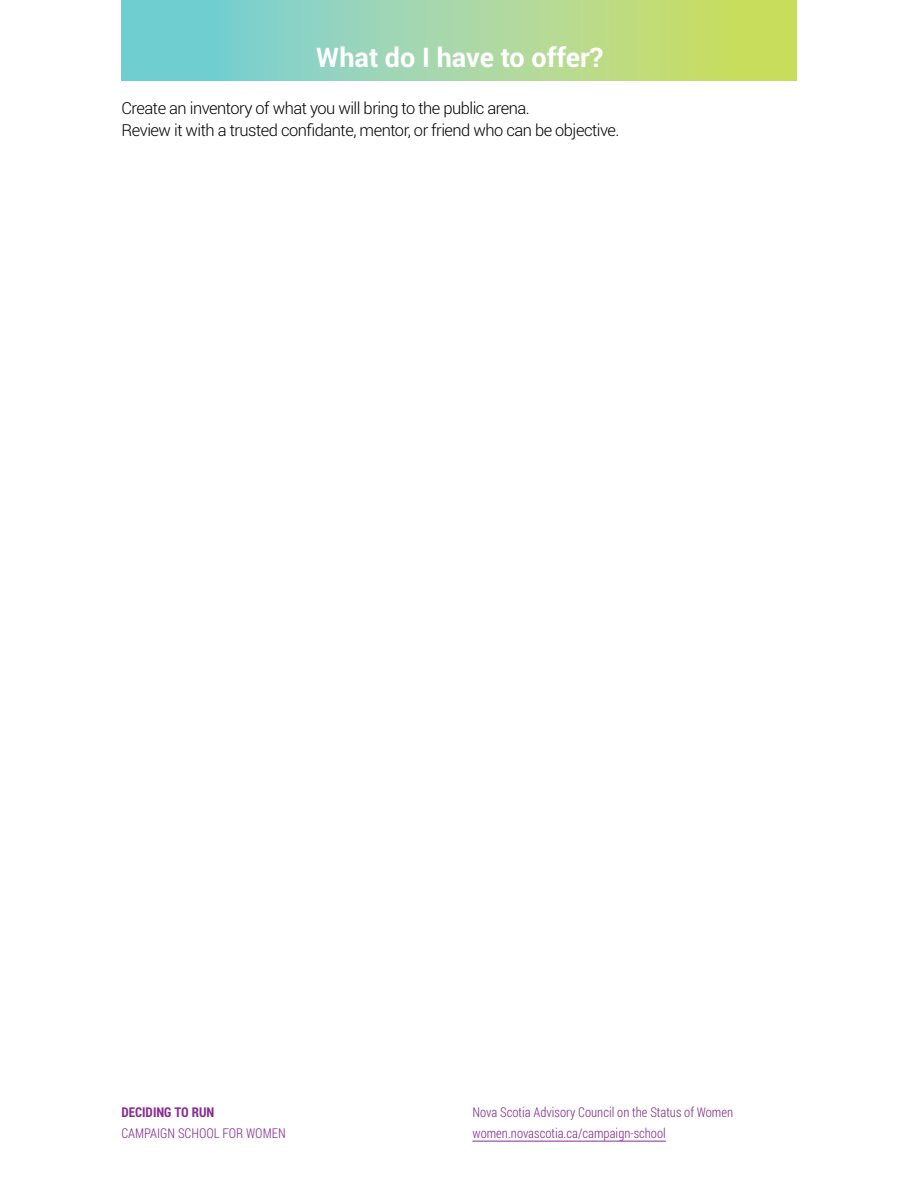
<style>
.page{position:relative;width:918px;height:1188px;background:#fff}
.page>*{position:absolute;margin:0;border:0;box-sizing:border-box;transform-origin:0 0}
.large_text{font:700 27px "Roboto";color:#fff}
.Form_start{font:300 16.5px/22.5px "Roboto";letter-spacing:-.03em;color:#000}
.t1{font:300 13.5px/21px "Roboto Condensed";color:#872b90}
.t2{font:700 13.5px "Roboto Condensed";color:#872b90}
</style>
<div class="page">
<hr style="left:472px;top:1141px;width:194px;height:1px;background:#872b90">
<svg style="left:122px;top:0;width:674px;height:81px;background:#a2d6a0"></svg>
<p class="large_text" style="left:316px;top:39px;width:289px">What do I have to offer?</p>
<p class="Form_start" style="left:122px;top:96px;width:500px">Create an inventory of what you will bring to the public arena.<br>Review it with a trusted confidante, mentor, or friend who can be objective.</p>
<p class="t2" style="left:122px;top:1103px;width:94px">DECIDING TO RUN</p>
<p class="t1" style="left:122px;top:1122px;width:166px">CAMPAIGN SCHOOL FOR WOMEN</p>
<p class="t1" style="left:472px;top:1101px;width:262px">Nova Scotia Advisory Council on the Status of Women women.novascotia.ca/campaign-school</p>
</div>
